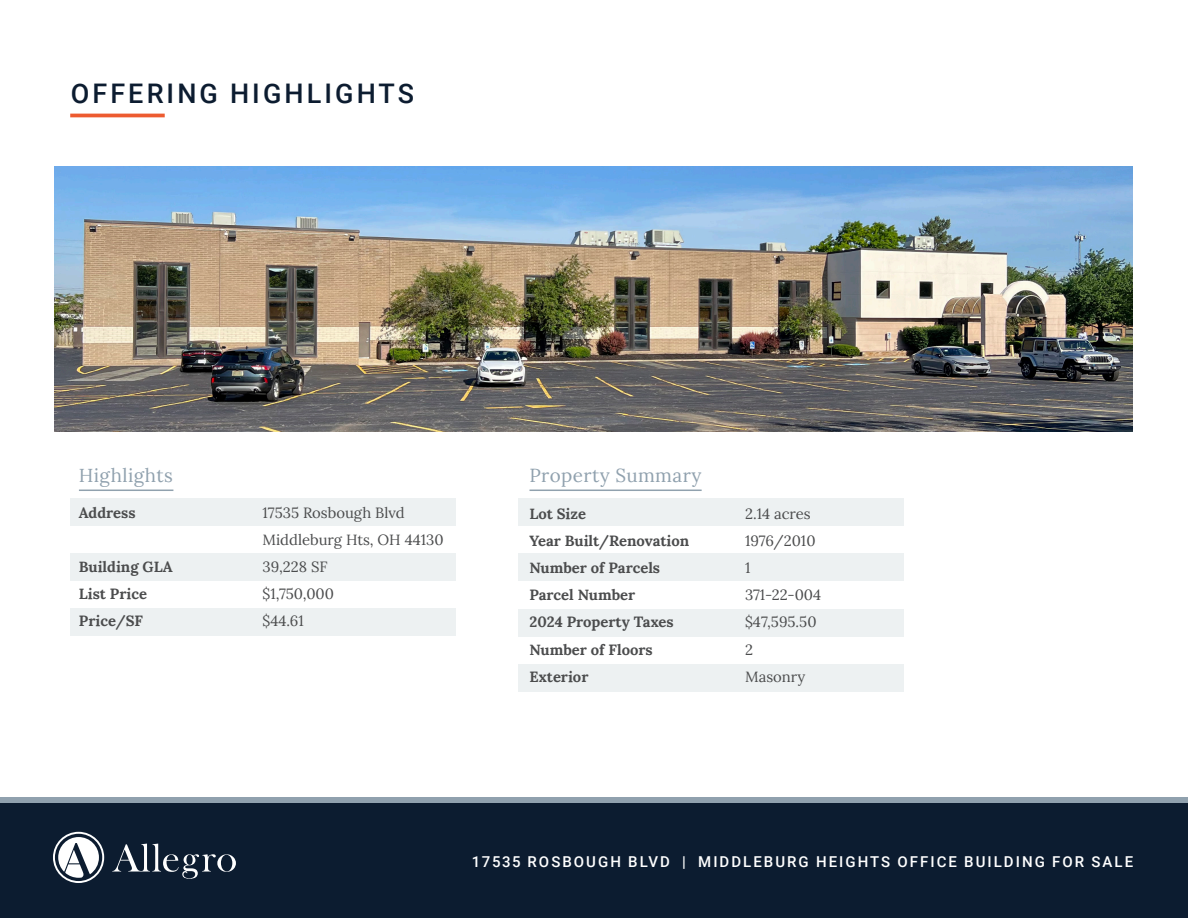
<style>
.page{position:relative;width:1188px;height:918px;background:#fff}
.page>*{position:absolute;margin:0;border:0;box-sizing:border-box;transform-origin:0 0}
.t1{font:500 27px "Roboto";letter-spacing:.115em;color:#0c1c30}
.t2{font:18.9px "Lora";letter-spacing:.02em;color:#90a1ae}
.t3{font:500 15px "Roboto";letter-spacing:.135em;color:#fff}
.t4{font:700 14.85px "Lora";color:#4b4c4d}
.t5{font:14.85px/27px "Lora";color:#4b4c4d}
</style>
<div class="page">
<div style="left:0;top:803px;width:1188px;height:115px;background:#0c1c30"></div>
<div style="left:0;top:797px;width:1188px;height:6px;background:#90a1ae"></div>
<svg style="left:112px;top:844px;width:124px;height:35px"></svg>
<svg style="left:53px;top:832px;width:51px;height:51px"></svg>
<div style="left:519px;top:664px;width:385px;height:28px;background:#edf1f2"></div>
<hr style="left:70px;top:114px;width:95px;height:3px;background:#ed5b30">
<div style="left:70px;top:498px;width:385px;height:28px;background:#edf1f2"></div>
<div style="left:70px;top:553px;width:385px;height:28px;background:#edf1f2"></div>
<div style="left:70px;top:608px;width:385px;height:28px;background:#edf1f2"></div>
<hr style="left:79px;top:490px;width:94px;height:1px;background:#90a1ae">
<div style="left:519px;top:498px;width:385px;height:28px;background:#edf1f2"></div>
<div style="left:519px;top:553px;width:385px;height:28px;background:#edf1f2"></div>
<div style="left:519px;top:609px;width:385px;height:27px;background:#edf1f2"></div>
<hr style="left:530px;top:490px;width:172px;height:1px;background:#90a1ae">
<img style="left:54px;top:166px;width:1079px;height:266px">
<p class="t1" style="left:71px;top:74px;width:345px">OFFERING HIGHLIGHTS</p>
<p class="t2" style="left:79px;top:461px;width:95px">Highlights</p>
<p class="t4" style="left:79px;top:500px;width:58px">Address</p>
<p class="t5" style="left:263px;top:498px;width:183px">17535 Rosbough Blvd<br>Middleburg Hts, OH 44130</p>
<p class="t4" style="left:79px;top:554px;width:95px">Building GLA</p>
<p class="t5" style="left:263px;top:552px;width:67px">39,228 SF</p>
<p class="t4" style="left:79px;top:581px;width:70px">List Price</p>
<p class="t5" style="left:263px;top:579px;width:73px">$1,750,000</p>
<p class="t4" style="left:79px;top:608px;width:66px">Price/SF</p>
<p class="t5" style="left:263px;top:606px;width:43px">$44.61</p>
<p class="t2" style="left:530px;top:461px;width:173px">Property Summary</p>
<p class="t4" style="left:530px;top:501px;width:58px">Lot Size</p>
<p class="t5" style="left:745px;top:499px;width:67px">2.14 acres</p>
<p class="t4" style="left:530px;top:528px;width:161px">Year Built/Renovation</p>
<p class="t5" style="left:745px;top:526px;width:72px">1976/2010</p>
<p class="t4" style="left:530px;top:555px;width:132px">Number of Parcels</p>
<p class="t5" style="left:745px;top:553px;width:7px">1</p>
<p class="t4" style="left:530px;top:582px;width:107px">Parcel Number</p>
<p class="t5" style="left:745px;top:580px;width:78px">371-22-004</p>
<p class="t4" style="left:530px;top:609px;width:146px">2024 Property Taxes</p>
<p class="t5" style="left:745px;top:607px;width:73px">$47,595.50</p>
<p class="t4" style="left:530px;top:637px;width:125px">Number of Floors</p>
<p class="t5" style="left:745px;top:635px;width:9px">2</p>
<p class="t4" style="left:530px;top:664px;width:60px">Exterior</p>
<p class="t5" style="left:745px;top:662px;width:62px">Masonry</p>
<p class="t3" style="left:472px;top:852px;width:663px">17535 ROSBOUGH BLVD | MIDDLEBURG HEIGHTS OFFICE BUILDING FOR SALE</p>
</div>
